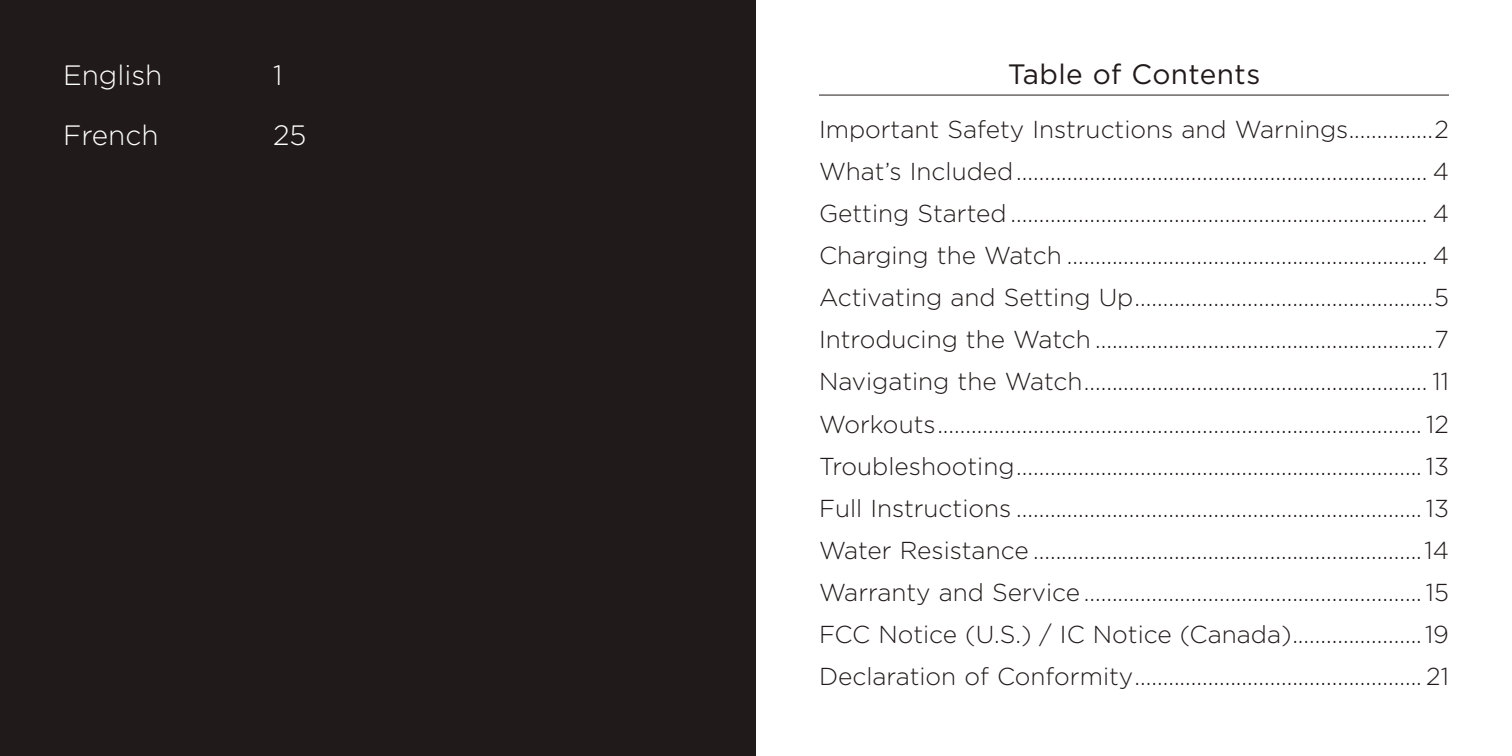
<style>
.page{position:relative;width:1512px;height:756px;background:#fff}
.page>*{position:absolute;margin:0;border:0;box-sizing:border-box;transform-origin:0 0}
.t1{font:300 28px "Gotham";color:#fff}
.t2{font:28px "Gotham";letter-spacing:.015em;color:#211a1a}
.t3{font:300 24.5px/42px "Gotham";color:#211a1a;text-align:justify}
</style>
<div class="page">
<div style="left:0;top:0;width:756px;height:756px;background:#211a1a"></div>
<hr style="left:819px;top:94px;width:630px;height:2px;background:#211a1a">
<p class="t1" style="left:63px;top:58px;width:101px">English</p>
<p class="t1" style="left:273px;top:58px;width:11px">1</p>
<p class="t1" style="left:63px;top:117px;width:97px">French</p>
<p class="t1" style="left:273px;top:117px;width:35px">25</p>
<p class="t2" style="left:1008px;top:57px;width:254px">Table of Contents</p>
<p class="t3" style="left:819px;top:108px;width:631px">Important Safety Instructions and Warnings...............2<br>What’s Included......................................................................... 4<br>Getting Started .......................................................................... 4<br>Charging the Watch ................................................................ 4<br>Activating and Setting Up.....................................................5<br>Introducing the Watch ............................................................7<br>Navigating the Watch............................................................. 11<br>Workouts...................................................................................... 12<br>Troubleshooting........................................................................ 13<br>Full Instructions ........................................................................ 13<br>Water Resistance .....................................................................14<br>Warranty and Service ............................................................ 15<br>FCC Notice (U.S.) / IC Notice (Canada).......................19<br>Declaration of Conformity................................................... 21</p>
</div>
